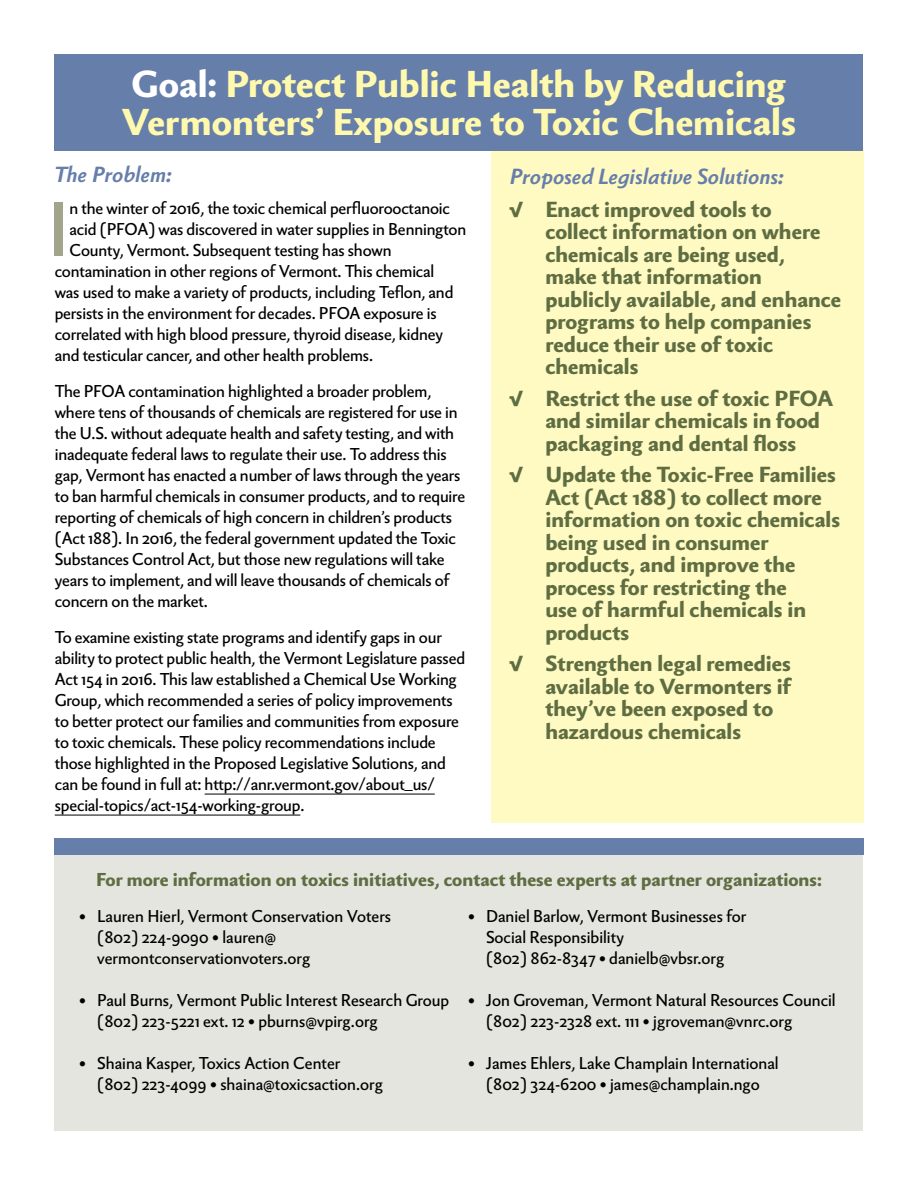
<style>
.page{position:relative;width:918px;height:1188px;background:#fff}
.page>*{position:absolute;margin:0;border:0;box-sizing:border-box;transform-origin:0 0}
.t1{font:74.4px "Berling Nova Sans Pro";color:#a2a58c}
.t2{font:800 36px/37.5px "Berling Nova Sans Pro";color:#fff9ae}
.t3{font:800 21px/22.5px "Berling Nova Sans Pro";color:#5f6d42}
.t4{font:italic 700 21px "Berling Nova Sans Pro";color:#667eaa}
.t5{font:800 18px "Berling Nova Sans Pro";color:#5f6d42}
.t6{font:16.5px/21px "Berling Nova Sans Pro";letter-spacing:-.01em;color:#000}
.s1{color:#fff}
</style>
<div class="page">
<div style="left:491px;top:149px;width:373px;height:674px;background:#fffac2"></div>
<hr style="left:205px;top:794px;width:230px;height:1px;background:#000">
<hr style="left:55px;top:815px;width:245px;height:1px;background:#000">
<div style="left:55px;top:54px;width:808px;height:96px;background:#667eaa"></div>
<div style="left:55px;top:855px;width:808px;height:275px;background:#e5e5df"></div>
<div style="left:54px;top:839px;width:810px;height:16px;background:#667eaa"></div>
<h2 class="t2" style="left:122px;top:64px;width:676px"><span class="s1">Goal:</span> Protect Public Health by Reducing<br>Vermonters’ Exposure to Toxic Chemicals</h2>
<p class="t4" style="left:509px;top:161px;width:276px">Proposed Legislative Solutions:</p>
<p class="t3" style="left:545px;top:197px;width:297px;text-indent:-36px">√ Enact improved tools to<br>collect information on where chemicals are being used, make that information publicly available, and enhance programs to help companies reduce their use of toxic chemicals</p>
<p class="t3" style="left:545px;top:386px;width:289px;text-indent:-36px">√ Restrict the use of toxic PFOA and similar chemicals in food packaging and dental floss</p>
<p class="t3" style="left:545px;top:462px;width:296px;text-indent:-36px">√ Update the Toxic-Free Families<br>Act (Act 188) to collect more information on toxic chemicals being used in consumer products, and improve the process for restricting the<br>use of harmful chemicals in products</p>
<p class="t3" style="left:545px;top:651px;width:247px;text-indent:-36px">√ Strengthen legal remedies available to Vermonters if they’ve been exposed to hazardous chemicals</p>
<p class="t4" style="left:55px;top:159px;width:119px">The Problem:</p>
<h1 class="t1" style="left:48px;top:174px;width:23px">I</h1>
<p class="t6" style="left:70px;top:196px;width:382px">n the winter of 2016, the toxic chemical perfluorooctanoic</p>
<p class="t6" style="left:70px;top:217px;width:398px">acid (PFOA) was discovered in water supplies in Bennington</p>
<p class="t6" style="left:70px;top:238px;width:324px">County, Vermont. Subsequent testing has shown</p>
<p class="t6" style="left:55px;top:259px;width:381px">contamination in other regions of Vermont. This chemical</p>
<p class="t6" style="left:55px;top:280px;width:400px">was used to make a variety of products, including Teflon, and</p>
<p class="t6" style="left:55px;top:301px;width:384px">persists in the environment for decades. PFOA exposure is</p>
<p class="t6" style="left:55px;top:322px;width:390px">correlated with high blood pressure, thyroid disease, kidney</p>
<p class="t6" style="left:55px;top:343px;width:320px">and testicular cancer, and other health problems.</p>
<p class="t6" style="left:55px;top:379px;width:412px">The PFOA contamination highlighted a broader problem, where tens of thousands of chemicals are registered for use in the U.S. without adequate health and safety testing, and with inadequate federal laws to regulate their use. To address this gap, Vermont has enacted a number of laws through the years to ban harmful chemicals in consumer products, and to require reporting of chemicals of high concern in children’s products (Act 188). In 2016, the federal government updated the Toxic Substances Control Act, but those new regulations will take years to implement, and will leave thousands of chemicals of concern on the market.</p>
<p class="t6" style="left:55px;top:625px;width:412px">To examine existing state programs and identify gaps in our ability to protect public health, the Vermont Legislature passed Act 154 in 2016. This law established a Chemical Use Working Group, which recommended a series of policy improvements to better protect our families and communities from exposure to toxic chemicals. These policy recommendations include those highlighted in the Proposed Legislative Solutions, and can be found in full at: http://anr.vermont.gov/about_us/ special-topics/act-154-working-group.</p>
<p class="t5" style="left:96px;top:867px;width:727px">For more information on toxics initiatives, contact these experts at partner organizations:</p>
<p class="t6" style="left:486px;top:904px;width:262px;text-indent:-18px">• Daniel Barlow, Vermont Businesses for<br>Social Responsibility<br>(802) 862-8347 • danielb@vbsr.org</p>
<p class="t6" style="left:486px;top:988px;width:351px;text-indent:-18px">• Jon Groveman, Vermont Natural Resources Council (802) 223-2328 ext. 111 • jgroveman@vnrc.org</p>
<p class="t6" style="left:468px;top:1051px;width:312px;text-align:center">• James Ehlers, Lake Champlain International (802) 324-6200 • james@champlain.ngo</p>
<p class="t6" style="left:97px;top:904px;width:295px;text-indent:-18px">• Lauren Hierl, Vermont Conservation Voters (802) 224-9090 • lauren@ vermontconservationvoters.org</p>
<p class="t6" style="left:97px;top:988px;width:354px;text-indent:-18px">• Paul Burns, Vermont Public Interest Research Group (802) 223-5221 ext. 12 • pburns@vpirg.org</p>
<p class="t6" style="left:97px;top:1051px;width:287px;text-indent:-18px">• Shaina Kasper, Toxics Action Center (802) 223-4099 • shaina@toxicsaction.org</p>
</div>
